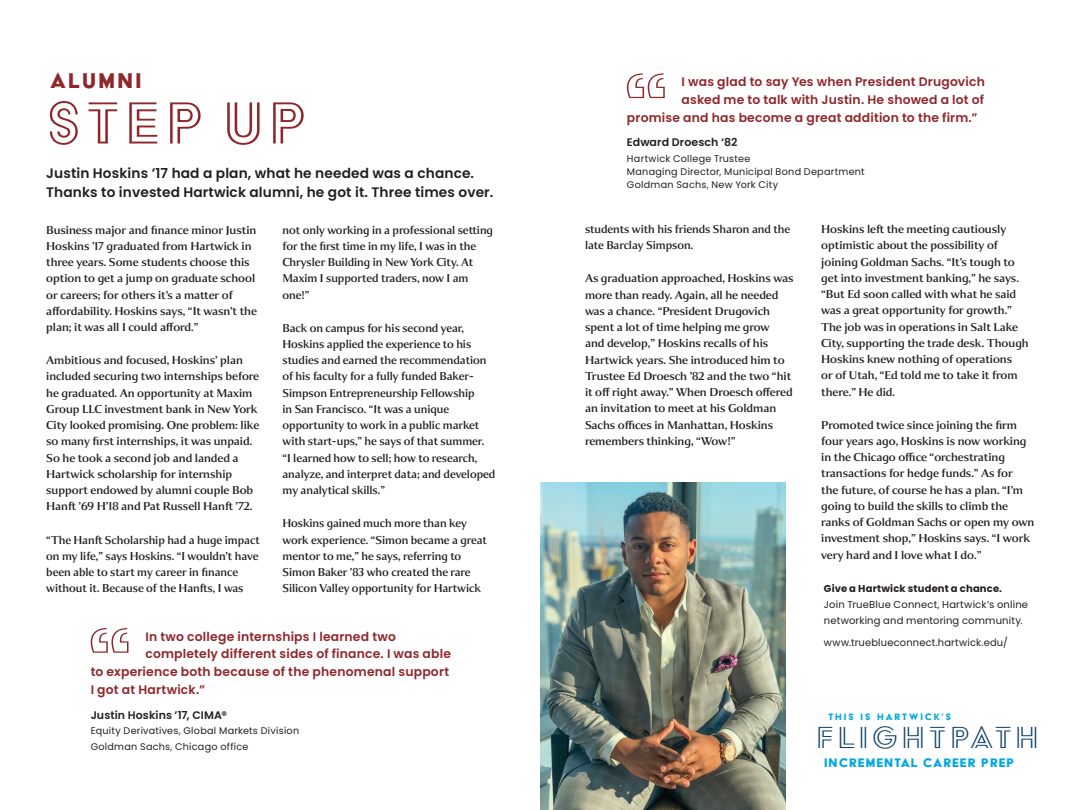
<style>
.page{position:relative;width:1080px;height:810px;background:#fff}
.page>*{position:absolute;margin:0;border:0;box-sizing:border-box;transform-origin:0 0}
.t1{font:58.75px "Hartwick Sans Open";letter-spacing:.075em;color:#8f272a}
.t2{font:30.25px "Hartwick Sans Open";letter-spacing:.115em;color:#0b406a}
.t3{font:24.62px "Acier BAT Text Solid";letter-spacing:.1em;color:#8f272a}
.t4{font:14.25px "Acier BAT Text Solid";letter-spacing:.075em;color:#00a7e1}
.t5{font:600 13.75px/18.8px "Poppins";letter-spacing:.01em;color:#231f20}
.t6{font:12.5px/16.2px "Collier";color:#231f20}
.t7{font:600 12.38px "Poppins";letter-spacing:.015em;color:#8f272a}
.t8{font:600 11px "Poppins";letter-spacing:.005em;color:#231f20}
.t9{font:10.62px "Acier BAT Text Solid";letter-spacing:.185em;color:#00a7e1}
.t10{font:10px/16.2px "Poppins";letter-spacing:.015em;color:#231f20}
.t11{font:700 10px "Poppins";letter-spacing:.015em;color:#231f20}
.t12{font:9.62px/13px "Poppins";letter-spacing:.025em;color:#231f20}
</style>
<div class="page">
<img style="left:540px;top:483px;width:246px;height:327px">
<svg style="left:627px;top:73px;width:38px;height:25px"></svg>
<svg style="left:91px;top:628px;width:38px;height:25px"></svg>
<h3 class="t3" style="left:50px;top:68px;width:93px">ALUMNI</h3>
<h1 class="t1" style="left:46px;top:101px;width:261px">STEP UP</h1>
<p class="t5" style="left:46px;top:164px;width:449px">Justin Hoskins ’17 had a plan, what he needed was a chance.<br>Thanks to invested Hartwick alumni, he got it. Three times over.</p>
<p class="t6" style="left:46px;top:222px;width:212px">Business major and finance minor Justin Hoskins ’17 graduated from Hartwick in three years. Some students choose this option to get a jump on graduate school or careers; for others it’s a matter of affordability. Hoskins says, “It wasn’t the plan; it was all I could afford.”</p>
<p class="t6" style="left:46px;top:352px;width:215px">Ambitious and focused, Hoskins’ plan included securing two internships before he graduated. An opportunity at Maxim Group LLC investment bank in New York City looked promising. One problem: like so many first internships, it was unpaid.<br>So he took a second job and landed a Hartwick scholarship for internship support endowed by alumni couple Bob Hanft ’69 H’18 and Pat Russell Hanft ’72.</p>
<p class="t6" style="left:46px;top:532px;width:215px">“The Hanft Scholarship had a huge impact on my life,” says Hoskins. “I wouldn’t have been able to start my career in finance without it. Because of the Hanfts, I was</p>
<p class="t6" style="left:283px;top:222px;width:212px">not only working in a professional setting for the first time in my life, I was in the<br>Chrysler Building in New York City. At<br>Maxim I supported traders, now I am one!”</p>
<p class="t6" style="left:283px;top:320px;width:214px">Back on campus for his second year, Hoskins applied the experience to his studies and earned the recommendation of his faculty for a fully funded Baker-Simpson Entrepreneurship Fellowship<br>in San Francisco. “It was a unique opportunity to work in a public market with start-ups,” he says of that summer. “I learned how to sell; how to research, analyze, and interpret data; and developed my analytical skills.”</p>
<p class="t6" style="left:283px;top:515px;width:206px">Hoskins gained much more than key work experience. “Simon became a great mentor to me,” he says, referring to Simon Baker ’83 who created the rare Silicon Valley opportunity for Hartwick</p>
<p class="t7" style="left:145px;top:629px;width:252px">In two college internships I learned two</p>
<p class="t7" style="left:145px;top:647px;width:307px">completely different sides of finance. I was able</p>
<p class="t7" style="left:91px;top:665px;width:360px">to experience both because of the phenomenal support</p>
<p class="t7" style="left:91px;top:683px;width:116px">I got at Hartwick.”</p>
<p class="t8" style="left:91px;top:709px;width:138px">Justin Hoskins ’17, CIMA®</p>
<p class="t12" style="left:91px;top:723px;width:210px;line-height:15.5px">Equity Derivatives, Global Markets Division<br>Goldman Sachs, Chicago office</p>
<p class="t7" style="left:682px;top:74px;width:305px">I was glad to say Yes when President Drugovich</p>
<p class="t7" style="left:682px;top:92px;width:304px">asked me to talk with Justin. He showed a lot of</p>
<p class="t7" style="left:627px;top:110px;width:352px">promise and has become a great addition to the firm.”</p>
<p class="t8" style="left:627px;top:136px;width:112px">Edward Droesch ‘82</p>
<p class="t12" style="left:627px;top:152px;width:239px">Hartwick College Trustee<br>Managing Director, Municipal Bond Department<br>Goldman Sachs, New York City</p>
<p class="t6" style="left:585px;top:221px;width:207px">students with his friends Sharon and the late Barclay Simpson.</p>
<p class="t6" style="left:585px;top:271px;width:210px">As graduation approached, Hoskins was more than ready. Again, all he needed was a chance. “President Drugovich spent a lot of time helping me grow<br>and develop,” Hoskins recalls of his Hartwick years. She introduced him to Trustee Ed Droesch ’82 and the two “hit it off right away.” When Droesch offered an invitation to meet at his Goldman Sachs offices in Manhattan, Hoskins remembers thinking, “Wow!”</p>
<p class="t6" style="left:821px;top:221px;width:209px">Hoskins left the meeting cautiously optimistic about the possibility of joining Goldman Sachs. “It’s tough to get into investment banking,” he says. “But Ed soon called with what he said was a great opportunity for growth.” The job was in operations in Salt Lake City, supporting the trade desk. Though Hoskins knew nothing of operations<br>or of Utah, “Ed told me to take it from there.” He did.</p>
<p class="t6" style="left:821px;top:417px;width:215px">Promoted twice since joining the firm four years ago, Hoskins is now working in the Chicago office “orchestrating transactions for hedge funds.” As for<br>the future, of course he has a plan. “I’m going to build the skills to climb the ranks of Goldman Sachs or open my own investment shop,” Hoskins says. “I work very hard and I love what I do.”</p>
<p class="t11" style="left:824px;top:582px;width:180px">Give a Hartwick student a chance.</p>
<p class="t10" style="left:824px;top:596px;width:206px">Join TrueBlue Connect, Hartwick’s online networking and mentoring community.</p>
<p class="t10" style="left:824px;top:634px;width:185px">www.trueblueconnect.hartwick.edu/</p>
<p class="t9" style="left:828px;top:711px;width:124px">THIS IS HARTWICK’S</p>
<p class="t4" style="left:824px;top:755px;width:192px">INCREMENTAL CAREER PREP</p>
<h2 class="t2" style="left:816px;top:726px;width:224px">FLIGHTPATH</h2>
</div>
